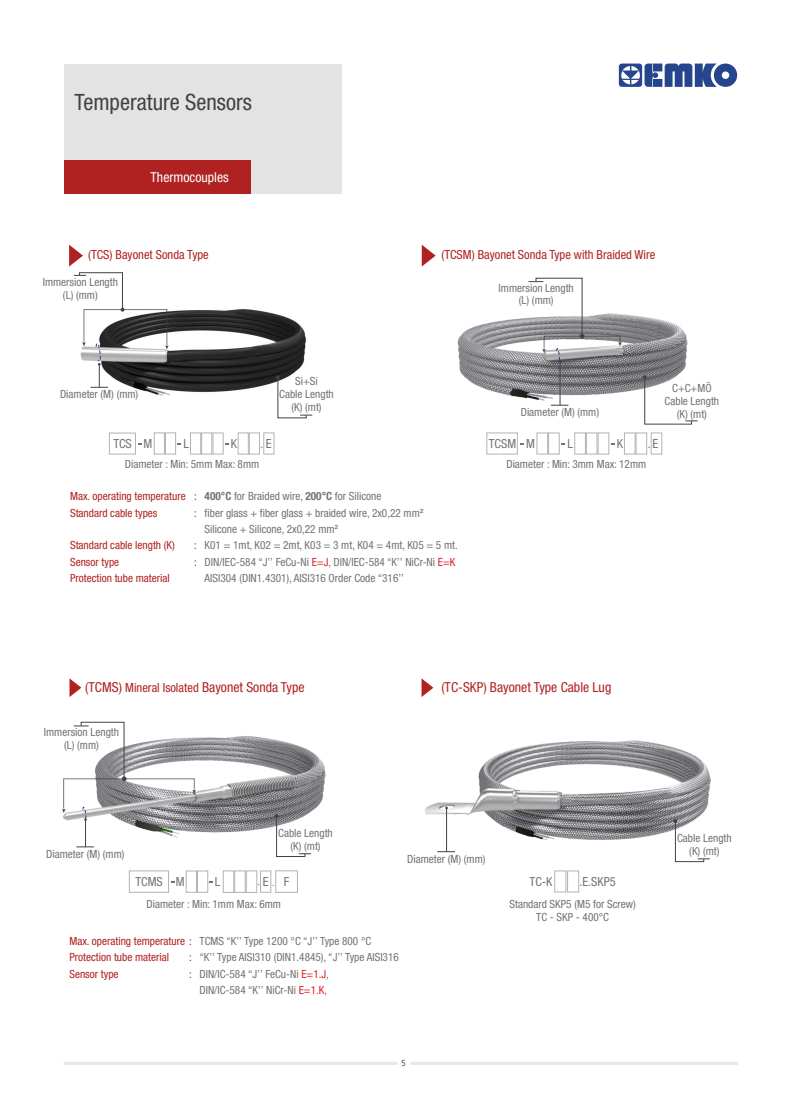
<style>
.page{position:relative;width:801px;height:1110px;background:#fff}
.page>*{position:absolute;margin:0;border:0;box-sizing:border-box;transform-origin:0 0}
.t1{font:condensed 22.5px "Helvetica Neue LT Pro";color:#424242}
.t2{font:condensed 13.75px "Helvetica Neue LT Pro";color:#b02121}
.t3{font:condensed 13.75px "Helvetica Neue LT Pro";color:#fff}
.t4{font:condensed 12.88px "Helvetica Neue LT Pro";color:#737370}
.t5{font:condensed 12.5px "Helvetica Neue LT Pro";color:#b02121}
.t6{font:condensed 12.5px "Helvetica Neue LT Pro";color:#737370}
.t7{font:condensed 11.75px "Helvetica Neue LT Pro";color:#737370}
.t8{font:condensed 11.25px/12.9px "Helvetica Neue LT Pro";color:#737370;text-align:center}
.t9{font:condensed 11.25px/16.4px "Helvetica Neue LT Pro";color:#b02121}
.t10{font:condensed 10.62px "Helvetica Neue LT Pro";color:#737370}
.t11{font:8.75px "Ebrima";color:#424242}
.s1{font-size:12.5px}
.s2{font-weight:700}
.s3{font-family:"Arial";font-weight:700;font-stretch:normal}
.s4{font-family:"Arial";font-stretch:normal}
.s5{color:#e31f24}
</style>
<div class="page">
<img style="left:196px;top:736px;width:130px;height:97px">
<img style="left:457px;top:314px;width:231px;height:92px">
<svg style="left:69px;top:244px;width:14px;height:22px"></svg>
<div style="left:109px;top:432px;width:27px;height:22px;border:1px solid #b3b3b3"></div>
<div style="left:154px;top:432px;width:11px;height:22px;border:1px solid #b3b3b3"></div>
<div style="left:165px;top:432px;width:11px;height:22px;border:1px solid #b3b3b3"></div>
<div style="left:190px;top:432px;width:11px;height:22px;border:1px solid #b3b3b3"></div>
<div style="left:201px;top:432px;width:11px;height:22px;border:1px solid #b3b3b3"></div>
<div style="left:213px;top:432px;width:10px;height:22px;border:1px solid #b3b3b3"></div>
<div style="left:238px;top:432px;width:11px;height:22px;border:1px solid #b3b3b3"></div>
<div style="left:249px;top:432px;width:11px;height:22px;border:1px solid #b3b3b3"></div>
<div style="left:263px;top:432px;width:11px;height:22px;border:1px solid #b3b3b3"></div>
<svg style="left:69px;top:678px;width:12px;height:18px"></svg>
<svg style="left:421px;top:678px;width:12px;height:18px"></svg>
<div style="left:129px;top:870px;width:40px;height:22px;border:1px solid #b3b3b3"></div>
<div style="left:186px;top:870px;width:11px;height:22px;border:1px solid #b3b3b3"></div>
<div style="left:197px;top:870px;width:11px;height:22px;border:1px solid #b3b3b3"></div>
<div style="left:223px;top:870px;width:11px;height:22px;border:1px solid #b3b3b3"></div>
<div style="left:234px;top:870px;width:11px;height:22px;border:1px solid #b3b3b3"></div>
<div style="left:246px;top:870px;width:11px;height:22px;border:1px solid #b3b3b3"></div>
<div style="left:260px;top:870px;width:11px;height:22px;border:1px solid #b3b3b3"></div>
<div style="left:275px;top:870px;width:23px;height:22px;border:1px solid #b3b3b3"></div>
<svg style="left:422px;top:245px;width:14px;height:21px"></svg>
<div style="left:486px;top:432px;width:32px;height:22px;border:1px solid #b3b3b3"></div>
<div style="left:537px;top:432px;width:11px;height:22px;border:1px solid #b3b3b3"></div>
<div style="left:548px;top:432px;width:11px;height:22px;border:1px solid #b3b3b3"></div>
<div style="left:574px;top:432px;width:12px;height:22px;border:1px solid #b3b3b3"></div>
<div style="left:586px;top:432px;width:11px;height:22px;border:1px solid #b3b3b3"></div>
<div style="left:598px;top:432px;width:11px;height:22px;border:1px solid #b3b3b3"></div>
<div style="left:624px;top:432px;width:11px;height:22px;border:1px solid #b3b3b3"></div>
<div style="left:636px;top:432px;width:11px;height:22px;border:1px solid #b3b3b3"></div>
<div style="left:651px;top:432px;width:11px;height:22px;border:1px solid #b3b3b3"></div>
<svg style="left:643px;top:375px;width:54px;height:49px"></svg>
<svg style="left:551px;top:405px;width:17px;height:1px"></svg>
<hr style="left:560px;top:361px;width:1px;height:44px;background:#424242">
<svg style="left:63px;top:1062px;width:675px;height:2px"></svg>
<div style="left:397px;top:1056px;width:13px;height:13px;background:#fff;border-radius:50%"></div>
<img style="left:135px;top:309px;width:171px;height:87px">
<svg style="left:276px;top:375px;width:36px;height:43px"></svg>
<svg style="left:274px;top:813px;width:37px;height:43px"></svg>
<img style="left:424px;top:740px;width:287px;height:109px">
<svg style="left:673px;top:818px;width:37px;height:44px"></svg>
<svg style="left:437px;top:851px;width:18px;height:1px"></svg>
<hr style="left:446px;top:807px;width:1px;height:44px;background:#424242">
<div style="left:554px;top:870px;width:12px;height:22px;border:1px solid #b3b3b3"></div>
<div style="left:567px;top:870px;width:12px;height:22px;border:1px solid #b3b3b3"></div>
<div style="left:64px;top:64px;width:277px;height:130px;background:#e3e3e3"></div>
<div style="left:64px;top:160px;width:186px;height:34px;background:#b02121"></div>
<svg style="left:74px;top:272px;width:95px;height:116px"></svg>
<svg style="left:528px;top:277px;width:94px;height:86px"></svg>
<svg style="left:62px;top:721px;width:134px;height:126px"></svg>
<svg style="left:619px;top:63px;width:118px;height:24px"></svg>
<h1 class="t1" style="left:75px;top:94px;width:179px">Temperature Sensors</h1>
<p class="t3" style="left:151px;top:172px;width:80px">Thermocouples</p>
<p class="t5" style="left:88px;top:250px;width:122px">(TCS) Bayonet Sonda Type</p>
<p class="t8" style="left:43px;top:277px;width:77px">Immersion Length (L) (mm)</p>
<p class="t8" style="left:60px;top:389px;width:80px">Diameter (M) (mm)</p>
<p class="t8" style="left:279px;top:376px;width:56px">Si+Si<br>Cable Length (K) (mt)</p>
<p class="t6" style="left:113px;top:439px;width:41px">TCS M</p>
<p class="t6" style="left:184px;top:439px;width:7px">L</p>
<p class="t6" style="left:231px;top:439px;width:8px">K</p>
<p class="t7" style="left:260px;top:439px;width:13px">.<span class="s1">E</span></p>
<p class="t8" style="left:125px;top:459px;width:136px">Diameter : Min: 5mm Max: 8mm</p>
<p class="t5" style="left:441px;top:250px;width:216px">(TCSM) Bayonet Sonda Type with Braided Wire</p>
<p class="t8" style="left:499px;top:282px;width:77px">Immersion Length (L) (mm)</p>
<p class="t8" style="left:521px;top:407px;width:80px">Diameter (M) (mm)</p>
<p class="t8" style="left:664px;top:383px;width:56px">C+C+MÖ<br>Cable Length (K) (mt)</p>
<p class="t6" style="left:489px;top:439px;width:48px">TCSM M</p>
<p class="t6" style="left:567px;top:439px;width:7px">L</p>
<p class="t6" style="left:617px;top:439px;width:8px">K</p>
<p class="t4" style="left:648px;top:438px;width:12px">.<span class="s1">E</span></p>
<p class="t8" style="left:506px;top:459px;width:141px">Diameter : Min: 3mm Max: 12mm</p>
<p class="t9" style="left:70px;top:489px;width:117px">Max. operating temperature<br>Standard cable types</p>
<p class="t9" style="left:70px;top:538px;width:106px">Standard cable length (K)<br>Sensor type<br>Protection tube material</p>
<p class="t9" style="left:194px;top:489px;width:4px">: :</p>
<p class="t9" style="left:194px;top:538px;width:4px">: :</p>
<p class="t8" style="left:205px;top:489px;width:255px;line-height:16.4px;text-align:left"><span class="s2">400</span><span class="s3">°</span><span class="s2">C</span> for Braided wire, <span class="s2">200</span><span class="s3">°</span><span class="s2">C</span> for Silicone<br>fiber glass + fiber glass + braided wire, 2x0,22 mm<span class="s4">²<br></span>Silicone + Silicone, 2x0,22 mm<span class="s4">²<br></span>K01 = 1mt, K02 = 2mt, K03 = 3 mt, K04 = 4mt, K05 = 5 mt.<br>DIN/IEC-584 ‘‘J’’ FeCu-Ni <span class="s5">E=J</span>, DIN/IEC-584 ‘‘K’’ NiCr-Ni <span class="s5">E=K </span>AISI304 (DIN1.4301), AISI316 Order Code ‘‘316’’</p>
<p class="t2" style="left:85px;top:682px;width:221px">(TCMS) <span class="s1">Mineral Isolated</span> Bayonet Sonda Type</p>
<p class="t8" style="left:44px;top:727px;width:77px">Immersion Length (L) (mm)</p>
<p class="t8" style="left:46px;top:849px;width:80px">Diameter (M) (mm)</p>
<p class="t8" style="left:278px;top:827px;width:56px">Cable Length (K) (mt)</p>
<p class="t6" style="left:135px;top:876px;width:51px">TCMS M</p>
<p class="t6" style="left:215px;top:876px;width:7px">L</p>
<p class="t10" style="left:258px;top:877px;width:33px">.<span class="s1">E</span>. <span class="s1">F</span></p>
<p class="t2" style="left:441px;top:682px;width:172px">(TC-SKP) Bayonet Type Cable Lug</p>
<p class="t8" style="left:407px;top:853px;width:80px">Diameter (M) (mm)</p>
<p class="t6" style="left:529px;top:876px;width:24px">TC-K</p>
<p class="t6" style="left:579px;top:876px;width:38px">.E.SKP5</p>
<p class="t8" style="left:146px;top:898px;width:136px">Diameter : Min: 1mm Max: 6mm</p>
<p class="t8" style="left:509px;top:898px;width:128px">Standard SKP5 (M5 for Screw)<br>TC - SKP - 400°C</p>
<p class="t9" style="left:69px;top:934px;width:124px">Max. operating temperature :<br>Protection tube material<br>Sensor type</p>
<p class="t9" style="left:189px;top:950px;width:4px">: :</p>
<p class="t8" style="left:199px;top:934px;width:201px;line-height:16.4px;text-align:left">TCMS ‘‘K’’ Type 1200 °C ‘‘J’’ Type 800 °C<br>‘‘K’’ Type AISI310 (DIN1.4845), ‘‘J’’ Type AISI316<br>DIN/IC-584 ‘‘J’’ FeCu-Ni <span class="s5">E=1.J</span>,<br>DIN/IC-584 ‘‘K’’ NiCr-Ni <span class="s5">E=1.K</span>,</p>
<p class="t11" style="left:401px;top:1059px;width:6px">5</p>
<p class="t8" style="left:677px;top:832px;width:56px">Cable Length (K) (mt)</p>
</div>
